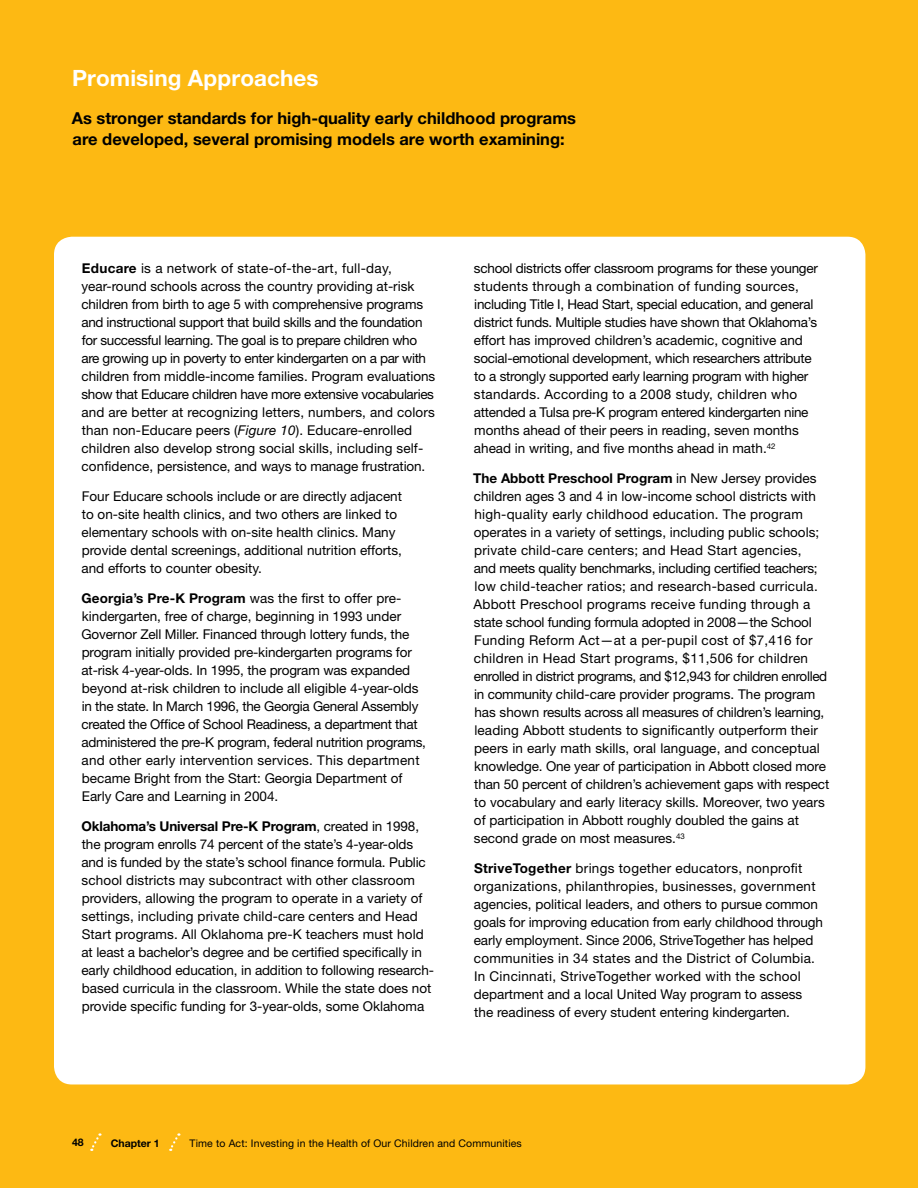
<style>
.page{position:relative;width:918px;height:1188px;background:#fdb913}
.page>*{position:absolute;margin:0;border:0;box-sizing:border-box;transform-origin:0 0}
.t1{font:700 22.5px "Helvetica Neue LT Pro";letter-spacing:.005em;color:#fff}
.t2{font:700 16.5px/21px "Helvetica Neue LT Pro";color:#000}
.t3{font:13.5px/18px "Helvetica Neue LT Pro";color:#000}
.t4{font:13.5px/18px "Helvetica Neue LT Pro";letter-spacing:-.02em;color:#000}
.t5{font:10.5px "Helvetica Neue LT Pro";letter-spacing:.01em;color:#000}
.t6{font:700 10.5px "Helvetica Neue LT Pro";color:#000}
.s1{font-weight:700}
.s2{font-style:italic}
</style>
<div class="page">
<div style="left:54px;top:237px;width:811px;height:847px;background:#fff;border-radius:18px"></div>
<svg style="left:90px;top:1133px;width:10px;height:18px"></svg>
<svg style="left:169px;top:1133px;width:10px;height:18px"></svg>
<h1 class="t1" style="left:72px;top:64px;width:248px">Promising Approaches</h1>
<p class="t2" style="left:72px;top:107px;width:506px">As stronger standards for high-quality early childhood programs are developed, several promising models are worth examining:</p>
<p class="t3" style="left:81px;top:259px;width:355px"><span class="s1">Educare</span> is a network of state-of-the-art, full-day, year-round schools across the country providing at-risk children from birth to age 5 with comprehensive programs and instructional support that build skills and the foundation for successful learning. The goal is to prepare children who are growing up in poverty to enter kindergarten on a par with children from middle-income families. Program evaluations show that Educare children have more extensive vocabularies and are better at recognizing letters, numbers, and colors than non-Educare peers (<span class="s2">Figure 10</span>). Educare-enrolled children also develop strong social skills, including self&shy;confidence, persistence, and ways to manage frustration.</p>
<p class="t3" style="left:81px;top:487px;width:322px">Four Educare schools include or are directly adjacent to on-site health clinics, and two others are linked to elementary schools with on-site health clinics. Many provide dental screenings, additional nutrition efforts, and efforts to counter obesity.</p>
<p class="t3" style="left:81px;top:589px;width:346px"><span class="s1">Georgia’s Pre-K Program</span> was the first to offer pre&shy;kindergarten, free of charge, beginning in 1993 under Governor Zell Miller. Financed through lottery funds, the program initially provided pre-kindergarten programs for at-risk 4-year-olds. In 1995, the program was expanded beyond at-risk children to include all eligible 4-year-olds in the state. In March 1996, the Georgia General Assembly created the Office of School Readiness, a department that administered the pre-K program, federal nutrition programs, and other early intervention services. This department became Bright from the Start: Georgia Department of Early Care and Learning in 2004.</p>
<p class="t3" style="left:81px;top:817px;width:354px"><span class="s1">Oklahoma’s Universal Pre-K Program</span>, created in 1998, the program enrolls 74 percent of the state’s 4-year-olds and is funded by the state’s school finance formula. Public school districts may subcontract with other classroom providers, allowing the program to operate in a variety of settings, including private child-care centers and Head Start programs. All Oklahoma pre-K teachers must hold at least a bachelor’s degree and be certified specifically in early childhood education, in addition to following research&shy;based curricula in the classroom. While the state does not provide specific funding for 3-year-olds, some Oklahoma</p>
<p class="t4" style="left:474px;top:259px;width:345px">school districts offer classroom programs for these younger students through a combination of funding sources, including Title I, Head Start, special education, and general district funds. Multiple studies have shown that Oklahoma’s effort has improved children’s academic, cognitive and social-emotional development, which researchers attribute to a strongly supported early learning program with higher standards. According to a 2008 study, children who attended a Tulsa pre-K program entered kindergarten nine months ahead of their peers in reading, seven months ahead in writing, and five months ahead in math.<sup>42</sup></p>
<p class="t3" style="left:473px;top:469px;width:357px"><span class="s1">The Abbott Preschool Program</span> in New Jersey provides children ages 3 and 4 in low-income school districts with high-quality early childhood education. The program operates in a variety of settings, including public schools; private child-care centers; and Head Start agencies,<br>and meets quality benchmarks, including certified teachers; low child-teacher ratios; and research-based curricula.<br>Abbott Preschool programs receive funding through a state school funding formula adopted in 2008—the School Funding Reform Act—at a per-pupil cost of $7,416 for children in Head Start programs, $11,506 for children enrolled in district programs, and $12,943 for children enrolled in community child-care provider programs. The program has shown results across all measures of children’s learning, leading Abbott students to significantly outperform their peers in early math skills, oral language, and conceptual knowledge. One year of participation in Abbott closed more than 50 percent of children’s achievement gaps with respect to vocabulary and early literacy skills. Moreover, two years of participation in Abbott roughly doubled the gains at second grade on most measures.<sup>43</sup></p>
<p class="t3" style="left:474px;top:859px;width:351px"><span class="s1">StriveTogether</span> brings together educators, nonprofit organizations, philanthropies, businesses, government agencies, political leaders, and others to pursue common goals for improving education from early childhood through early employment. Since 2006, StriveTogether has helped communities in 34 states and the District of Columbia.<br>In Cincinnati, StriveTogether worked with the school department and a local United Way program to assess the readiness of every student entering kindergarten.</p>
<p class="t6" style="left:72px;top:1136px;width:13px">48</p>
<p class="t6" style="left:111px;top:1137px;width:51px">Chapter 1</p>
<p class="t5" style="left:190px;top:1137px;width:334px">Time to Act: Investing in the Health of Our Children and Communities</p>
</div>
